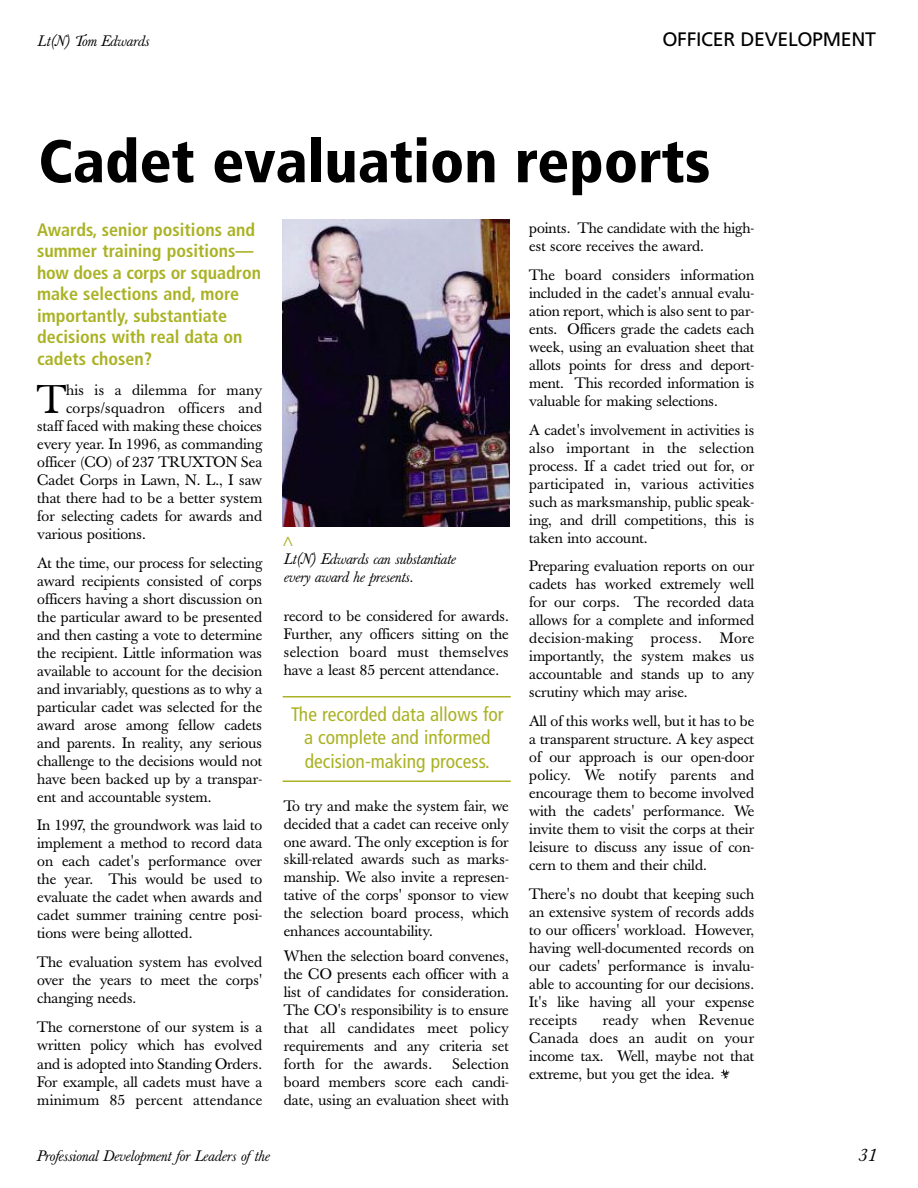
<style>
.page{position:relative;width:918px;height:1188px;background:#fff}
.page>*{position:absolute;margin:0;border:0;box-sizing:border-box;transform-origin:0 0}
.t1{font:900 condensed 60px "Frutiger";color:#000}
.t2{font:39.75px "Baskerville";color:#000}
.t3{font:condensed 19.5px/23.4px "Frutiger";color:#aab224;text-align:center}
.t4{font:19.5px "Frutiger";letter-spacing:-.015em;color:#000}
.t5{font:700 condensed 18px/21.6px "Frutiger";color:#aab224}
.t6{font:italic 18px "Baskerville";color:#000}
.t7{font:300 18px "Frutiger";color:#aab224}
.t8{font:15px/18px "Baskerville";color:#000;text-align:justify}
.t9{font:italic 15px/18px "Baskerville";color:#000}
.t10{font:15px "Baskerville";letter-spacing:.02em;color:#000}
.s1{color:#fff}
</style>
<div class="page">
<img style="left:282px;top:220px;width:228px;height:306px">
<hr style="left:283px;top:696px;width:228px;height:2px;background:#aab224">
<hr style="left:283px;top:781px;width:228px;height:1px;background:#aab224">
<svg style="left:721px;top:1069px;width:9px;height:10px"></svg>
<p class="t9" style="left:37px;top:34px;width:113px">Lt(N) Tom Edwards</p>
<h3 class="t4" style="left:662px;top:32px;width:215px">OFFICER DEVELOPMENT</h3>
<h1 class="t1" style="left:38px;top:137px;width:674px">Cadet evaluation reports</h1>
<p class="t8" style="left:529px;top:221px;width:227px">points. The candidate with the high&shy;est score receives the award.</p>
<p class="t8" style="left:529px;top:267px;width:227px">The board considers information included in the cadet's annual evalu&shy;ation report, which is also sent to par&shy;ents. Officers grade the cadets each week, using an evaluation sheet that allots points for dress and deport&shy;ment. This recorded information is valuable for making selections.</p>
<p class="t8" style="left:529px;top:422px;width:227px">A cadet's involvement in activities is also important in the selection process. If a cadet tried out for, or participated in, various activities such as marksmanship, public speak&shy;ing, and drill competitions, this is taken into account.</p>
<p class="t8" style="left:529px;top:559px;width:227px">Preparing evaluation reports on our cadets has worked extremely well for our corps. The recorded data allows for a complete and informed decision-making process. More importantly, the system makes us accountable and stands up to any scrutiny which may arise.</p>
<p class="t8" style="left:529px;top:714px;width:227px">All of this works well, but it has to be a transparent structure. A key aspect of our approach is our open-door policy. We notify parents and encourage them to become involved with the cadets' performance. We invite them to visit the corps at their leisure to discuss any issue of con&shy;cern to them and their child.</p>
<p class="t8" style="left:529px;top:887px;width:227px">There's no doubt that keeping such an extensive system of records adds to our officers' workload. However, having well-documented records on our cadets' performance is invalu&shy;able to accounting for our decisions.<br>It's like having all your expense receipts</p>
<p class="t5" style="left:37px;top:220px;width:225px">Awards, senior positions and summer training positions— how does a corps or squadron make selections and, more importantly, substantiate decisions with real data on cadets chosen?</p>
<h2 class="t2" style="left:37px;top:385px;width:31px">T</h2>
<p class="t10" style="left:66px;top:384px;width:198px">his is a dilemma for many</p>
<p class="t10" style="left:66px;top:402px;width:198px">corps/squadron officers and</p>
<p class="t8" style="left:37px;top:419px;width:226px">staff faced with making these choices</p>
<p class="t8" style="left:37px;top:437px;width:227px">every year. In 1996, as commanding</p>
<p class="t8" style="left:37px;top:455px;width:226px">officer (CO) of 237 TRUXTON Sea</p>
<p class="t8" style="left:37px;top:473px;width:226px">Cadet Corps in Lawn, N. L., I saw</p>
<p class="t8" style="left:37px;top:491px;width:226px">that there had to be a better system</p>
<p class="t8" style="left:37px;top:509px;width:226px">for selecting cadets for awards and</p>
<p class="t8" style="left:37px;top:527px;width:110px">various positions.</p>
<p class="t8" style="left:37px;top:555px;width:227px">At the time, our process for selecting award recipients consisted of corps officers having a short discussion on the particular award to be presented and then casting a vote to determine the recipient. Little information was available to account for the decision and invariably, questions as to why a particular cadet was selected for the award arose among fellow cadets and parents. In reality, any serious challenge to the decisions would not have been backed up by a transpar&shy;ent and accountable system.</p>
<p class="t8" style="left:37px;top:818px;width:226px">In 1997, the groundwork was laid to implement a method to record data on each cadet's performance over the year. This would be used to evaluate the cadet when awards and cadet summer training centre posi&shy;tions were being allotted.</p>
<p class="t8" style="left:37px;top:955px;width:226px">The evaluation system has evolved over the years to meet the corps' changing needs.</p>
<p class="t8" style="left:37px;top:1020px;width:226px">The cornerstone of our system is a written policy which has evolved and is adopted into Standing Orders.<br>For example, all cadets must have a minimum 85 percent attendance</p>
<p class="t7" style="left:297px;top:536px;width:12px;rotate:90deg">&lt;</p>
<p class="t9" style="left:283px;top:551px;width:174px">Lt(N) Edwards can substantiate every award he presents.</p>
<p class="t8" style="left:284px;top:608px;width:227px">record to be considered for awards.<br>Further, any officers sitting on the selection board must themselves have a least 85 percent attendance.</p>
<h3 class="t3" style="left:291px;top:704px;width:214px">The recorded data allows for a complete and informed decision-making process.</h3>
<p class="t8" style="left:284px;top:799px;width:227px">To try and make the system fair, we decided that a cadet can receive only one award. The only exception is for skill-related awards such as marks&shy;manship. We also invite a represen&shy;tative of the corps' sponsor to view the selection board process, which enhances accountability.</p>
<p class="t8" style="left:284px;top:949px;width:227px">When the selection board convenes, the CO presents each officer with a list of candidates for consideration.<br>The CO's responsibility is to ensure that all candidates meet policy requirements and any criteria set forth for the awards.</p>
<p class="t8" style="left:529px;top:1013px;width:227px;text-indent:74px">ready when Revenue Canada does an audit on your income tax. Well, maybe not that extreme, but you get the idea.</p>
<p class="t8" style="left:284px;top:1057px;width:227px;text-indent:169px">Selection board members score each candi&shy;date, using an evaluation sheet with</p>
<p class="t9" style="left:37px;top:1148px;width:320px">Professional Development for Leaders ofthe <span class="s1">Cadet Program</span></p>
<p class="t6" style="left:858px;top:1148px;width:19px">31</p>
</div>
